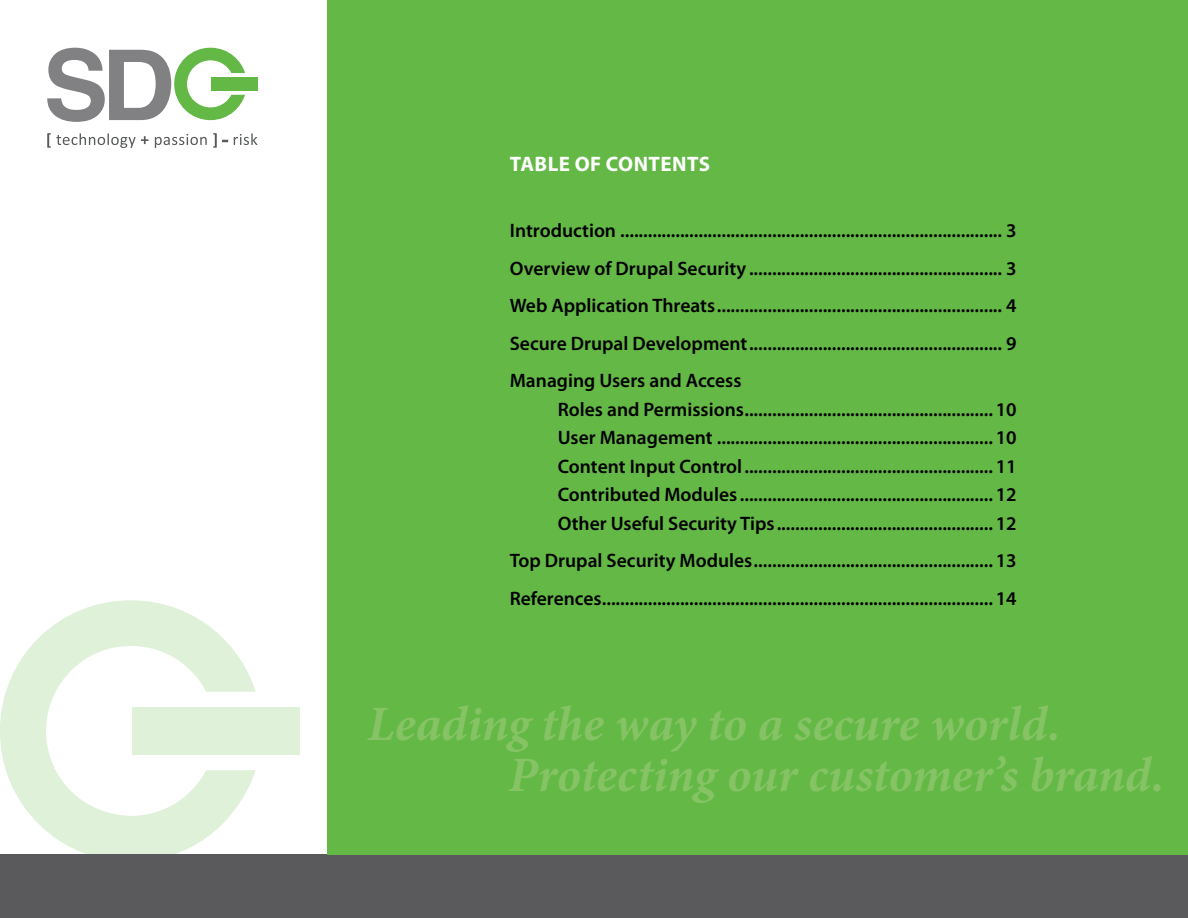
<style>
.page{position:relative;width:1188px;height:918px;background:#fff}
.page>*{position:absolute;margin:0;border:0;box-sizing:border-box;transform-origin:0 0}
.t1{font:italic 700 49.5px/51px "Minion Pro";letter-spacing:-.005em;color:#85c365}
.t2{font:700 21px "Myriad Pro";letter-spacing:.02em;color:#fff}
.t3{font:600 19.5px/37.5px "Myriad Pro";color:#000;text-align:justify}
</style>
<div class="page">
<svg style="left:0;top:600px;width:256px;height:254px"></svg>
<div style="left:132px;top:707px;width:167px;height:48px;background:#e0f1da"></div>
<div style="left:0;top:854px;width:1188px;height:64px;background:#5a5a5d"></div>
<div style="left:327px;top:0;width:861px;height:855px;background:#63b846"></div>
<div style="left:211px;top:77px;width:46px;height:13px;background:#64b846"></div>
<svg style="left:47px;top:47px;width:198px;height:75px"></svg>
<svg style="left:47px;top:133px;width:102px;height:15px"></svg>
<svg style="left:155px;top:134px;width:52px;height:14px"></svg>
<svg style="left:213px;top:133px;width:15px;height:15px"></svg>
<svg style="left:234px;top:133px;width:23px;height:12px"></svg>
<p class="t2" style="left:510px;top:152px;width:202px">TABLE OF CONTENTS</p>
<p class="t3" style="left:510px;top:212px;width:509px">Introduction ................................................................................... 3<br>Overview of Drupal Security ....................................................... 3<br>Web Application Threats.............................................................. 4<br>Secure Drupal Development....................................................... 9<br>Managing Users and Access</p>
<p class="t3" style="left:558px;top:395px;width:460px;line-height:28.5px">Roles and Permissions...................................................... 10<br>User Management ............................................................ 10<br>Content Input Control...................................................... 11<br>Contributed Modules ....................................................... 12<br>Other Useful Security Tips............................................... 12</p>
<p class="t3" style="left:510px;top:542px;width:509px">Top Drupal Security Modules.................................................... 13<br>References..................................................................................... 14</p>
<h1 class="t1" style="left:508px;top:698px;width:658px;text-indent:-141px">Leading the way to a secure world.<br>Protecting our customer’s brand.</h1>
</div>
